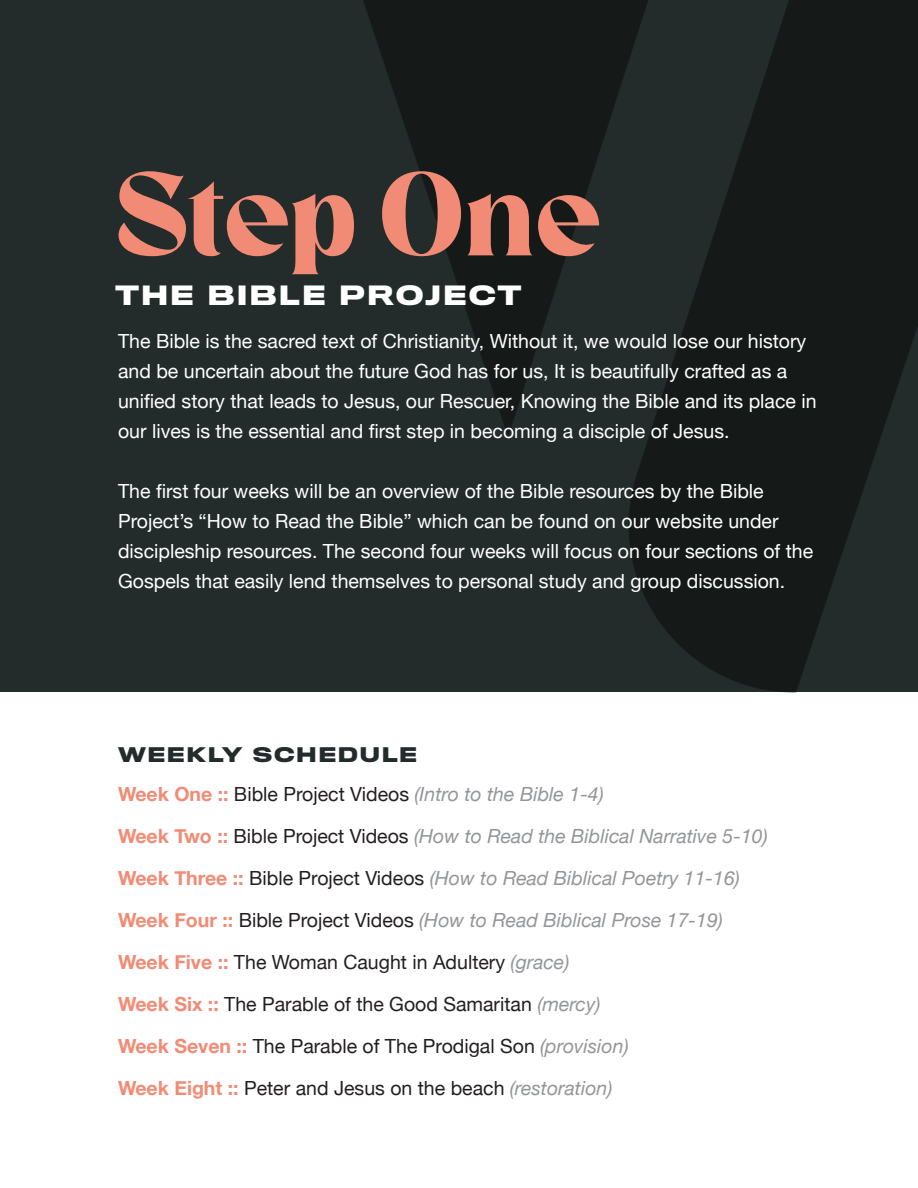
<style>
.page{position:relative;width:918px;height:1188px;background:#fff}
.page>*{position:absolute;margin:0;border:0;box-sizing:border-box;transform-origin:0 0}
.t1{font:120px "Room 205";letter-spacing:-.02em;color:#f28b75}
.t2{font:700 24.9px "Titling Gothic FB Wide";letter-spacing:.08em;color:#fff}
.t3{font:19.5px/30px "Helvetica Neue";color:#fff}
.t4{font:italic 19.5px "Helvetica Neue";color:#939598}
.t5{font:19.5px "Helvetica Neue";color:#231f20}
.t6{font:700 18.9px "Titling Gothic FB Wide";letter-spacing:.08em;color:#232c2b}
.s1{font-weight:700;font-style:normal;color:#f28b75}
.s2{font-style:normal;color:#231f20}
.s3{font-weight:700;color:#f28b75}
.s4{font-style:italic;color:#939598}
</style>
<div class="page">
<div style="left:0;top:0;width:918px;height:692px;background:#232c2b"></div>
<svg style="left:629px;top:0;width:289px;height:693px;fill:#151a19"></svg>
<svg style="left:363px;top:0;width:290px;height:437px"></svg>
<p class="t1" style="left:116px;top:147px;width:488px">Step One</p>
<p class="t2" style="left:116px;top:279px;width:407px">THE BIBLE PROJECT</p>
<p class="t3" style="left:118px;top:327px;width:700px">The Bible is the sacred text of Christianity, Without it, we would lose our history and be uncertain about the future God has for us, It is beautifully crafted as a unified story that leads to Jesus, our Rescuer, Knowing the Bible and its place in our lives is the essential and first step in becoming a disciple of Jesus.</p>
<p class="t3" style="left:118px;top:477px;width:697px">The first four weeks will be an overview of the Bible resources by the Bible Project’s “How to Read the Bible” which can be found on our website under discipleship resources. The second four weeks will focus on four sections of the Gospels that easily lend themselves to personal study and group discussion.</p>
<p class="t6" style="left:118px;top:742px;width:301px">WEEKLY SCHEDULE</p>
<p class="t4" style="left:118px;top:780px;width:487px"><span class="s1">Week One ::</span> <span class="s2">Bible Project Videos</span> (Intro to the Bible 1-4)</p>
<p class="t4" style="left:118px;top:822px;width:651px"><span class="s1">Week Two ::</span> <span class="s2">Bible Project Videos</span> (How to Read the Biblical Narrative 5-10)</p>
<p class="t4" style="left:118px;top:864px;width:623px"><span class="s1">Week Three ::</span> <span class="s2">Bible Project Videos</span> (How to Read Biblical Poetry 11-16)</p>
<p class="t4" style="left:118px;top:906px;width:606px"><span class="s1">Week Four ::</span> <span class="s2">Bible Project Videos</span> (How to Read Biblical Prose 17-19)</p>
<p class="t5" style="left:118px;top:948px;width:453px"><span class="s3">Week Five ::</span> The Woman Caught in Adultery <span class="s4">(grace)</span></p>
<p class="t5" style="left:118px;top:990px;width:484px"><span class="s3">Week Six ::</span> The Parable of the Good Samaritan <span class="s4">(mercy)</span></p>
<p class="t5" style="left:118px;top:1032px;width:512px"><span class="s3">Week Seven ::</span> The Parable of The Prodigal Son <span class="s4">(provision)</span></p>
<p class="t5" style="left:118px;top:1074px;width:496px"><span class="s3">Week Eight ::</span> Peter and Jesus on the beach <span class="s4">(restoration)</span></p>
</div>
